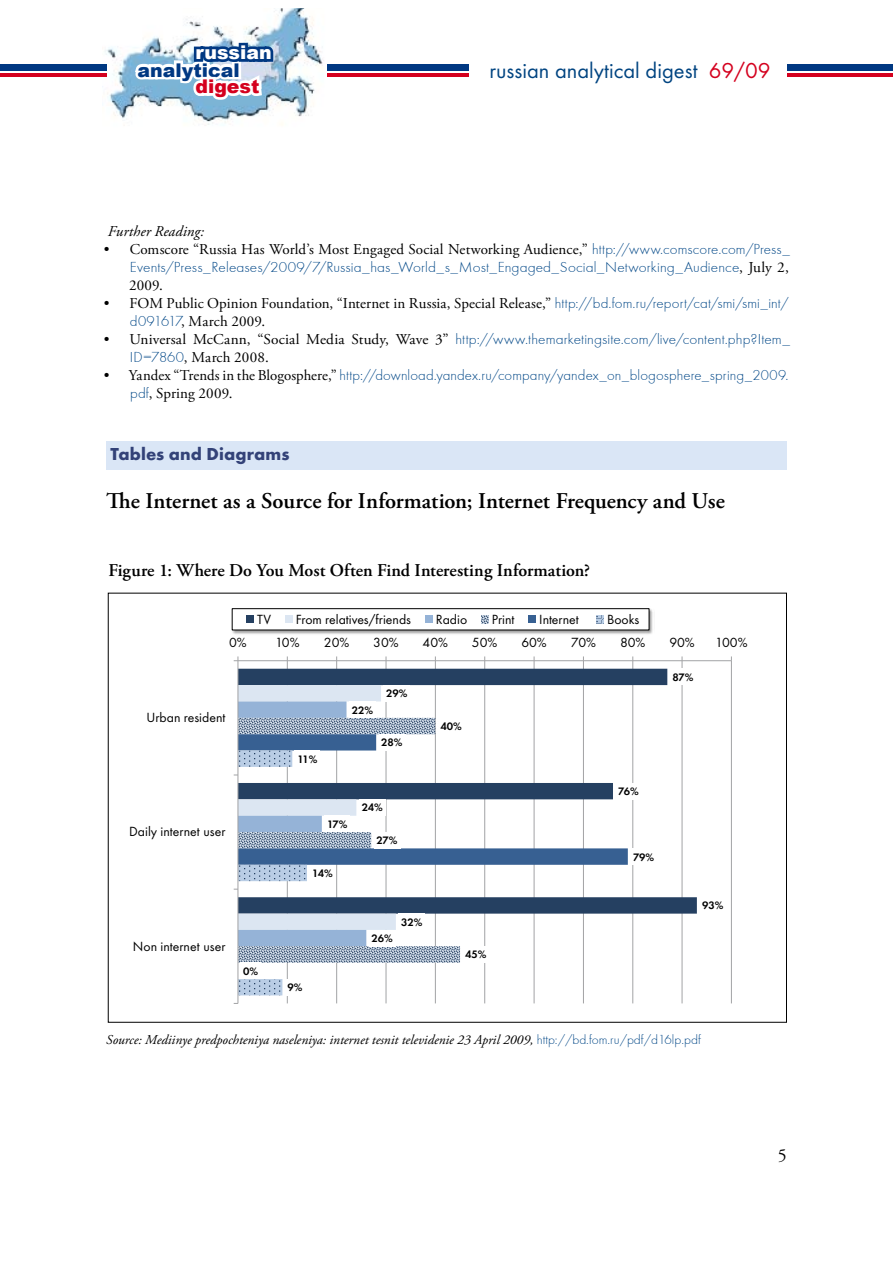
<style>
.page{position:relative;width:893px;height:1263px;background:#fff}
.page>*{position:absolute;margin:0;border:0;box-sizing:border-box;transform-origin:0 0}
.t1{font:600 22.5px "Adobe Garamond Pro";letter-spacing:-.005em;color:#000}
.t2{font:22.5px "Futura TOT Boo";color:#004481}
.t3{font:900 18.9px "Arial";color:#003882}
.t4{font:900 18.9px "Arial";color:#fff}
.t5{font:900 18.9px "Arial";color:#d4001e}
.t6{font:600 18px "Adobe Garamond Pro";color:#000}
.t7{font:700 18px "Futura TOT";letter-spacing:.01em;color:#334278}
.t8{font:18px "Adobe Garamond Pro";color:#000}
.t9{font:300 15px "Futura T";letter-spacing:.005em;color:#004787}
.t10{font:15px/18px "Adobe Garamond Pro";letter-spacing:.01em;color:#000}
.t11{font:italic 15px "Adobe Garamond Pro";letter-spacing:.01em;color:#000}
.t12{font:13.8px "Futura TOT Boo";color:#000}
.t13{font:italic 13.5px "Adobe Garamond Pro";color:#000}
.t14{font:11.25px "Futura TOT Dem";color:#000}
.s1{color:#d4001e}
.s2{font-family:"Futura T";font-weight:300;color:#004787}
.s3{font-family:"Adobe Garamond Pro";font-weight:400;color:#000}
.s4{font-family:"Futura T";font-weight:300;font-style:normal;color:#004787}
</style>
<div class="page">
<hr style="left:307px;top:74px;width:586px;height:3px;background:#d4001e">
<div style="left:307px;top:64px;width:586px;height:7px;background:#003882"></div>
<img style="left:102px;top:8px;width:225px;height:118px">
<div style="left:0;top:64px;width:106px;height:7px;background:#003882"></div>
<hr style="left:0;top:74px;width:106px;height:3px;background:#d4001e">
<svg style="left:131px;top:42px;width:145px;height:62px"></svg>
<div style="left:469px;top:56px;width:318px;height:31px;background:#fff"></div>
<hr style="left:287px;top:661px;width:1px;height:342px;background:#a2a3a5">
<hr style="left:336px;top:661px;width:1px;height:342px;background:#a2a3a5">
<hr style="left:386px;top:661px;width:1px;height:342px;background:#a2a3a5">
<hr style="left:435px;top:661px;width:1px;height:342px;background:#a2a3a5">
<hr style="left:484px;top:661px;width:1px;height:342px;background:#a2a3a5">
<hr style="left:534px;top:661px;width:1px;height:342px;background:#a2a3a5">
<hr style="left:583px;top:661px;width:1px;height:342px;background:#a2a3a5">
<hr style="left:632px;top:661px;width:1px;height:342px;background:#a2a3a5">
<hr style="left:682px;top:661px;width:1px;height:342px;background:#a2a3a5">
<hr style="left:731px;top:661px;width:1px;height:342px;background:#a2a3a5">
<svg style="left:239px;top:669px;width:458px;height:245px"></svg>
<svg style="left:396px;top:718px;width:64px;height:245px"></svg>
<svg style="left:396px;top:734px;width:232px;height:131px"></svg>
<hr style="left:238px;top:660px;width:493px;height:1px;background:#a2a3a5">
<hr style="left:238px;top:661px;width:1px;height:342px;background:#a2a3a5">
<svg style="left:234px;top:656px;width:5px;height:5px"></svg>
<svg style="left:234px;top:685px;width:162px;height:310px"></svg>
<div style="left:670px;top:669px;width:26px;height:16px;background:#fff"></div>
<div style="left:616px;top:783px;width:25px;height:16px;background:#fff"></div>
<div style="left:384px;top:685px;width:26px;height:16px;background:#fff"></div>
<div style="left:359px;top:799px;width:27px;height:16px;background:#fff"></div>
<div style="left:398px;top:914px;width:27px;height:16px;background:#fff"></div>
<div style="left:349px;top:702px;width:27px;height:16px;background:#fff"></div>
<div style="left:324px;top:816px;width:26px;height:16px;background:#fff"></div>
<div style="left:369px;top:930px;width:26px;height:16px;background:#fff"></div>
<div style="left:438px;top:718px;width:27px;height:16px;background:#fff"></div>
<div style="left:374px;top:832px;width:26px;height:16px;background:#fff"></div>
<div style="left:463px;top:946px;width:26px;height:16px;background:#fff"></div>
<div style="left:379px;top:734px;width:26px;height:16px;background:#fff"></div>
<div style="left:630px;top:849px;width:27px;height:16px;background:#fff"></div>
<div style="left:241px;top:963px;width:20px;height:16px;background:#fff"></div>
<div style="left:295px;top:751px;width:25px;height:16px;background:#fff"></div>
<div style="left:310px;top:865px;width:25px;height:16px;background:#fff"></div>
<div style="left:285px;top:979px;width:20px;height:16px;background:#fff"></div>
<img style="left:231px;top:608px;width:422px;height:26px">
<div style="left:232px;top:609px;width:417px;height:21px;background:#fff"></div>
<div style="left:232px;top:608px;width:417px;height:22px;border:1px solid #000"></div>
<div style="left:246px;top:616px;width:8px;height:7px;background:#254061"></div>
<div style="left:285px;top:616px;width:7px;height:7px;background:#dce6f2"></div>
<div style="left:425px;top:616px;width:8px;height:7px;background:#95b3d7"></div>
<svg style="left:481px;top:616px;width:7px;height:7px"></svg>
<div style="left:529px;top:616px;width:7px;height:7px;background:#376092"></div>
<svg style="left:596px;top:616px;width:8px;height:7px"></svg>
<div style="left:106px;top:441px;width:681px;height:28px;background:#dae6f6"></div>
<p class="t4" style="left:195px;top:39px;width:78px">russian</p>
<p class="t3" style="left:138px;top:56px;width:104px">analytical</p>
<p class="t5" style="left:195px;top:73px;width:66px">digest</p>
<h1 class="t2" style="left:489px;top:57px;width:283px">russian analytical digest <span class="s1">69/09</span></h1>
<p class="t11" style="left:108px;top:222px;width:98px">Further Reading:</p>
<p class="t10" style="left:104px;top:241px;width:687px">• Comscore “Russia Has World’s Most Engaged Social Networking Audience,” <span class="s2">http://www.comscore.com/Press_</span></p>
<p class="t9" style="left:130px;top:259px;width:661px">Events/Press_Releases/2009/7/Russia_has_World_s_Most_Engaged_Social_Networking_Audience<span class="s3">, July 2,</span></p>
<p class="t10" style="left:129px;top:277px;width:35px">2009.</p>
<p class="t10" style="left:130px;top:295px;width:660px;text-indent:-26px">• FOM Public Opinion Foundation, “Internet in Russia, Special Release,” <span class="s2">http://bd.fom.ru/report/cat/smi/smi_int/ d091617</span>, March 2009.</p>
<p class="t9" style="left:104px;top:331px;width:688px"><span class="s3">• Universal McCann, “Social Media Study, Wave 3”</span> http://www.themarketingsite.com/live/content.php?Item_</p>
<p class="t10" style="left:130px;top:349px;width:140px"><span class="s2">ID=7860</span>, March 2008.</p>
<p class="t9" style="left:104px;top:367px;width:686px"><span class="s3">• Yandex “Trends in the Blogosphere,”</span> http://download.yandex.ru/company/yandex_on_blogosphere_spring_2009.</p>
<p class="t10" style="left:130px;top:385px;width:104px"><span class="s2">pdf</span>, Spring 2009.</p>
<p class="t7" style="left:111px;top:442px;width:180px">Tables and Diagrams</p>
<h1 class="t1" style="left:106px;top:488px;width:620px">The Internet as a Source for Information; Internet Frequency and Use</h1>
<p class="t6" style="left:108px;top:559px;width:483px">Figure 1: Where Do You Most Often Find Interesting Information?</p>
<p class="t12" style="left:257px;top:611px;width:16px">TV</p>
<p class="t12" style="left:296px;top:611px;width:117px">From relatives/friends</p>
<p class="t12" style="left:436px;top:611px;width:33px">Radio</p>
<p class="t12" style="left:492px;top:611px;width:24px">Print</p>
<p class="t12" style="left:539px;top:611px;width:41px">Internet</p>
<p class="t12" style="left:607px;top:611px;width:34px">Books</p>
<p class="t12" style="left:229px;top:635px;width:19px">0%</p>
<p class="t12" style="left:275px;top:635px;width:26px">10%</p>
<p class="t12" style="left:324px;top:635px;width:27px">20%</p>
<p class="t12" style="left:373px;top:635px;width:27px">30%</p>
<p class="t12" style="left:423px;top:635px;width:27px">40%</p>
<p class="t12" style="left:472px;top:635px;width:27px">50%</p>
<p class="t12" style="left:521px;top:635px;width:27px">60%</p>
<p class="t12" style="left:571px;top:635px;width:27px">70%</p>
<p class="t12" style="left:620px;top:635px;width:27px">80%</p>
<p class="t12" style="left:669px;top:635px;width:27px">90%</p>
<p class="t12" style="left:715px;top:635px;width:34px">100%</p>
<p class="t12" style="left:146px;top:709px;width:80px">Urban resident</p>
<p class="t12" style="left:129px;top:823px;width:98px">Daily internet user</p>
<p class="t12" style="left:133px;top:938px;width:94px">Non internet user</p>
<p class="t14" style="left:243px;top:964px;width:17px">0%</p>
<p class="t14" style="left:297px;top:752px;width:21px">11%</p>
<p class="t14" style="left:352px;top:703px;width:23px">22%</p>
<p class="t14" style="left:386px;top:687px;width:23px">29%</p>
<p class="t14" style="left:381px;top:736px;width:23px">28%</p>
<p class="t14" style="left:327px;top:817px;width:22px">17%</p>
<p class="t14" style="left:362px;top:801px;width:23px">24%</p>
<p class="t14" style="left:376px;top:834px;width:23px">27%</p>
<p class="t14" style="left:312px;top:866px;width:22px">14%</p>
<p class="t14" style="left:288px;top:981px;width:17px">9%</p>
<p class="t14" style="left:371px;top:931px;width:23px">26%</p>
<p class="t14" style="left:401px;top:915px;width:23px">32%</p>
<p class="t14" style="left:441px;top:719px;width:23px">40%</p>
<p class="t14" style="left:465px;top:948px;width:23px">45%</p>
<p class="t14" style="left:672px;top:670px;width:23px">87%</p>
<p class="t14" style="left:618px;top:785px;width:22px">76%</p>
<p class="t14" style="left:633px;top:850px;width:23px">79%</p>
<p class="t14" style="left:702px;top:899px;width:23px">93%</p>
<p class="t13" style="left:106px;top:1031px;width:596px">Source: Mediinye predpochteniya naseleniya: internet tesnit televidenie 23 April 2009, <span class="s4">http://bd.fom.ru/pdf/d16lp.pdf</span></p>
<p class="t8" style="left:778px;top:1145px;width:10px">5</p>
</div>
